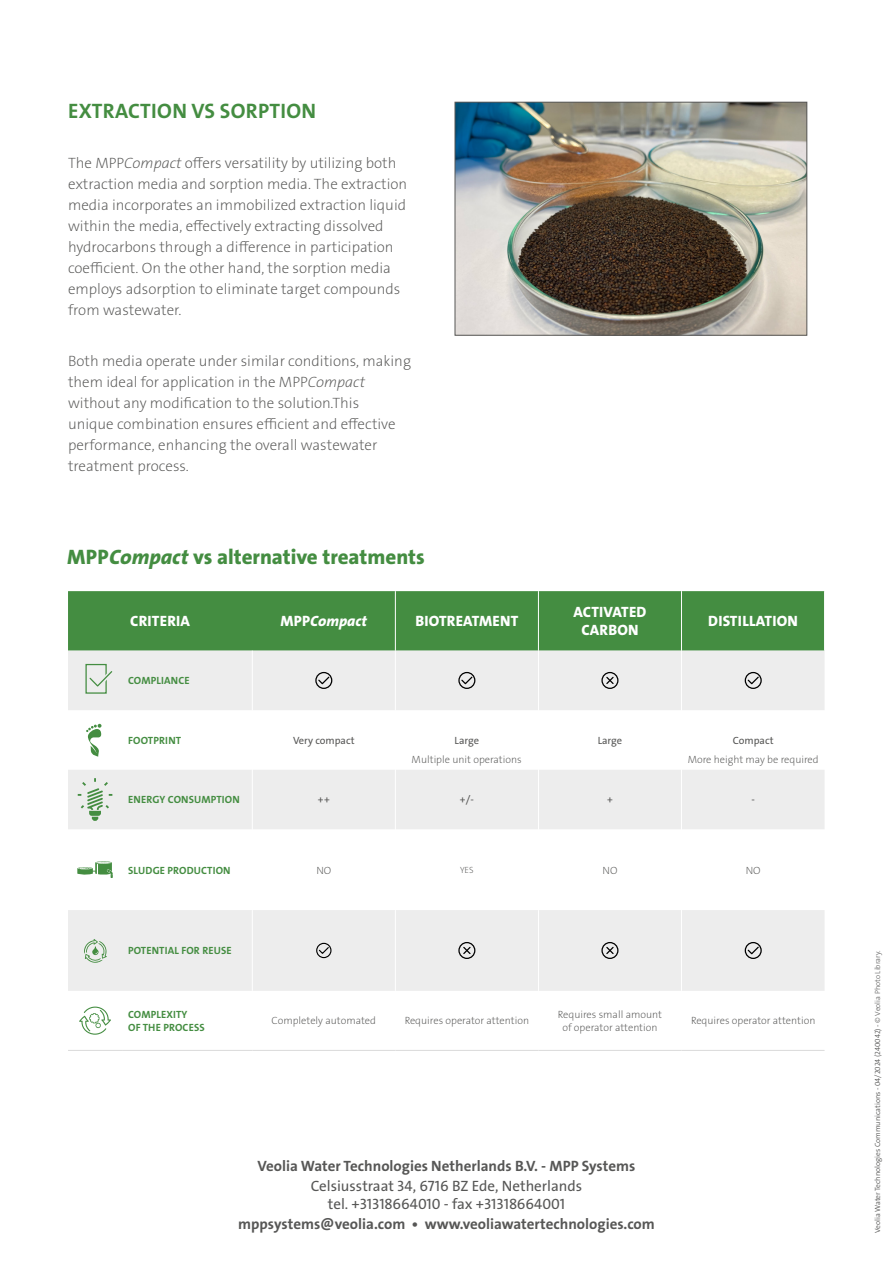
<style>
.page{position:relative;width:893px;height:1263px;background:#fff}
.page>*{position:absolute;margin:0;border:0;box-sizing:border-box;transform-origin:0 0}
.t1{font:21px "The Sans Veolia W8 Ex Bld";color:#448d41}
.t2{font:21px "The Sans Veolia W7 Bld";letter-spacing:.015em;color:#448d41}
.t3{font:15px/21px "The Sans Veolia W2 Ex Lig";color:#575756}
.t4{font:15px "The Sans Veolia W7 Bld";color:#575756}
.t5{font:15px/18px "The Sans Veolia W5 Pla";color:#575756;text-align:center}
.t6{font:15px/18px "The Sans Veolia W8 Ex Bld";letter-spacing:.015em;color:#fff;text-align:center}
.t7{font:15px "The Sans Veolia W8 Ex Bld It";color:#fff}
.t8{font:10.5px/12.6px "The Sans Veolia W2 Ex Lig";color:#575756;text-align:center}
.t9{font:10.5px/12.6px "The Sans Veolia W7 Bld";letter-spacing:.015em;color:#448d41}
.t10{font:10.5px "The Sans Veolia W5 Pla";color:#575756}
.t11{font:9px "The Sans Veolia W2 Ex Lig";color:#575756}
.t12{font:7.5px "The Sans Veolia W4 Se Lig";color:#575756}
.s1{font-family:"The Sans Veolia W2 Ex Lig It"}
.s2{font-family:"The Sans Veolia W8 Ex Bld It"}
.s3{font-family:"The Sans Veolia W8 Ex Bld"}
.s4{font-family:"The Sans Veolia W3 Lig"}
</style>
<div class="page">
<div style="left:68px;top:591px;width:756px;height:60px;background:#448d41"></div>
<svg style="left:68px;top:651px;width:757px;height:340px;fill:#ededed"></svg>
<hr style="left:395px;top:591px;width:1px;height:60px;background:#fff">
<hr style="left:538px;top:591px;width:1px;height:60px;background:#fff">
<hr style="left:681px;top:591px;width:1px;height:60px;background:#fff">
<hr style="left:252px;top:651px;width:1px;height:59px;background:#fff">
<hr style="left:395px;top:651px;width:1px;height:59px;background:#fff">
<hr style="left:538px;top:651px;width:1px;height:59px;background:#fff">
<hr style="left:681px;top:651px;width:1px;height:59px;background:#fff">
<hr style="left:252px;top:710px;width:1px;height:60px;background:#fff">
<hr style="left:395px;top:710px;width:1px;height:60px;background:#fff">
<hr style="left:538px;top:710px;width:1px;height:60px;background:#fff">
<hr style="left:681px;top:710px;width:1px;height:60px;background:#fff">
<hr style="left:252px;top:770px;width:1px;height:59px;background:#fff">
<hr style="left:395px;top:770px;width:1px;height:59px;background:#fff">
<hr style="left:538px;top:770px;width:1px;height:59px;background:#fff">
<hr style="left:681px;top:770px;width:1px;height:59px;background:#fff">
<hr style="left:252px;top:829px;width:1px;height:81px;background:#fff">
<hr style="left:395px;top:829px;width:1px;height:81px;background:#fff">
<hr style="left:538px;top:829px;width:1px;height:81px;background:#fff">
<hr style="left:681px;top:829px;width:1px;height:81px;background:#fff">
<hr style="left:252px;top:910px;width:1px;height:81px;background:#fff">
<hr style="left:395px;top:910px;width:1px;height:81px;background:#fff">
<hr style="left:538px;top:910px;width:1px;height:81px;background:#fff">
<hr style="left:681px;top:910px;width:1px;height:81px;background:#fff">
<hr style="left:68px;top:1050px;width:54px;height:1px;background:#dadada">
<hr style="left:122px;top:1050px;width:130px;height:1px;background:#dadada">
<hr style="left:252px;top:1050px;width:143px;height:1px;background:#dadada">
<hr style="left:395px;top:1050px;width:143px;height:1px;background:#dadada">
<hr style="left:538px;top:1050px;width:143px;height:1px;background:#dadada">
<hr style="left:681px;top:1050px;width:144px;height:1px;background:#dadada">
<div style="left:315px;top:672px;width:17px;height:17px;border:1px solid #000;border-radius:50%"></div>
<svg style="left:317px;top:675px;width:14px;height:10px"></svg>
<div style="left:458px;top:672px;width:17px;height:17px;border:1px solid #000;border-radius:50%"></div>
<svg style="left:460px;top:675px;width:14px;height:10px"></svg>
<div style="left:601px;top:672px;width:17px;height:17px;border:1px solid #000;border-radius:50%"></div>
<svg style="left:605px;top:675px;width:10px;height:10px"></svg>
<div style="left:745px;top:672px;width:17px;height:17px;border:1px solid #000;border-radius:50%"></div>
<svg style="left:746px;top:675px;width:14px;height:10px"></svg>
<svg style="left:86px;top:724px;width:15px;height:32px"></svg>
<svg style="left:78px;top:778px;width:34px;height:43px"></svg>
<svg style="left:77px;top:861px;width:36px;height:17px"></svg>
<svg style="left:84px;top:939px;width:23px;height:24px"></svg>
<div style="left:316px;top:943px;width:15px;height:15px;border:1px solid #000;border-radius:50%"></div>
<svg style="left:318px;top:946px;width:12px;height:9px"></svg>
<div style="left:458px;top:942px;width:17px;height:17px;border:1px solid #000;border-radius:50%"></div>
<svg style="left:462px;top:945px;width:10px;height:10px"></svg>
<div style="left:601px;top:942px;width:17px;height:17px;border:1px solid #000;border-radius:50%"></div>
<svg style="left:605px;top:945px;width:10px;height:10px"></svg>
<div style="left:745px;top:942px;width:17px;height:17px;border:1px solid #000;border-radius:50%"></div>
<svg style="left:746px;top:945px;width:14px;height:10px"></svg>
<svg style="left:79px;top:1006px;width:32px;height:29px"></svg>
<div style="left:85px;top:664px;width:22px;height:30px;border:1px solid #448d41"></div>
<svg style="left:88px;top:670px;width:25px;height:18px"></svg>
<img style="left:457px;top:104px;width:348px;height:229px">
<div style="left:455px;top:102px;width:352px;height:233px;border:1px solid #575756"></div>
<h1 class="t2" style="left:68px;top:97px;width:249px">EXTRACTION VS SORPTION</h1>
<p class="t3" style="left:68px;top:153px;width:341px">The MPP<span class="s1">Compact</span> offers versatility by utilizing both extraction media and sorption media. The extraction media incorporates an immobilized extraction liquid within the media, effectively extracting dissolved hydrocarbons through a difference in participation coefficient. On the other hand, the sorption media employs adsorption to eliminate target compounds from wastewater.</p>
<p class="t3" style="left:68px;top:350px;width:344px">Both media operate under similar conditions, making them ideal for application in the MPP<span class="s1">Compact </span>without any modification to the solution.This<br>unique combination ensures efficient and effective performance, enhancing the overall wastewater treatment process.</p>
<h1 class="t1" style="left:67px;top:543px;width:359px">MPP<span class="s2">Compact</span> vs alternative treatments</h1>
<p class="t6" style="left:130px;top:612px;width:61px">CRITERIA</p>
<p class="t7" style="left:280px;top:612px;width:88px"><span class="s3">MPP</span>Compact</p>
<p class="t6" style="left:415px;top:612px;width:104px">BIOTREATMENT</p>
<p class="t6" style="left:573px;top:603px;width:74px">ACTIVATED<br>CARBON</p>
<p class="t6" style="left:708px;top:612px;width:91px">DISTILLATION</p>
<p class="t9" style="left:128px;top:674px;width:63px">COMPLIANCE</p>
<p class="t9" style="left:128px;top:734px;width:55px">FOOTPRINT</p>
<p class="t10" style="left:293px;top:733px;width:63px">Very compact</p>
<p class="t10" style="left:455px;top:733px;width:26px">Large</p>
<p class="t10" style="left:598px;top:733px;width:26px">Large</p>
<p class="t10" style="left:733px;top:733px;width:42px">Compact</p>
<p class="t8" style="left:412px;top:753px;width:112px">Multiple unit operations</p>
<p class="t8" style="left:688px;top:753px;width:133px">More height may be required</p>
<p class="t9" style="left:128px;top:793px;width:113px">ENERGY CONSUMPTION</p>
<p class="t10" style="left:318px;top:793px;width:13px">++</p>
<p class="t10" style="left:460px;top:793px;width:15px">+/-</p>
<p class="t10" style="left:607px;top:793px;width:7px">+</p>
<p class="t10" style="left:751px;top:793px;width:5px">-</p>
<p class="t9" style="left:128px;top:864px;width:104px">SLUDGE PRODUCTION</p>
<p class="t8" style="left:316px;top:864px;width:16px">NO</p>
<p class="t11" style="left:460px;top:864px;width:15px">YES</p>
<p class="t8" style="left:602px;top:864px;width:16px">NO</p>
<p class="t8" style="left:746px;top:864px;width:16px">NO</p>
<p class="t9" style="left:128px;top:944px;width:105px">POTENTIAL FOR REUSE</p>
<p class="t9" style="left:128px;top:1008px;width:78px">COMPLEXITY<br>OF THE PROCESS</p>
<p class="t8" style="left:272px;top:1014px;width:106px">Completely automated</p>
<p class="t8" style="left:405px;top:1014px;width:126px">Requires operator attention</p>
<p class="t8" style="left:558px;top:1008px;width:106px">Requires small amount of operator attention</p>
<p class="t8" style="left:691px;top:1014px;width:126px">Requires operator attention</p>
<p class="t4" style="left:258px;top:1156px;width:379px">Veolia Water Technologies Netherlands B.V. - MPP Systems</p>
<p class="t5" style="left:311px;top:1177px;width:273px">Celsiusstraat 34, 6716 BZ Ede, Netherlands tel. +31318664010 - fax +31318664001</p>
<p class="t4" style="left:238px;top:1214px;width:418px">mppsystems@veolia.com • www.veoliawatertechnologies.com</p>
<p class="t12" style="left:873px;top:1233px;width:284px;rotate:-90deg">Veolia Water Technologies Communications - 04/2024 (240042) - <span class="s4">© Veolia Photo Library.</span></p>
</div>
